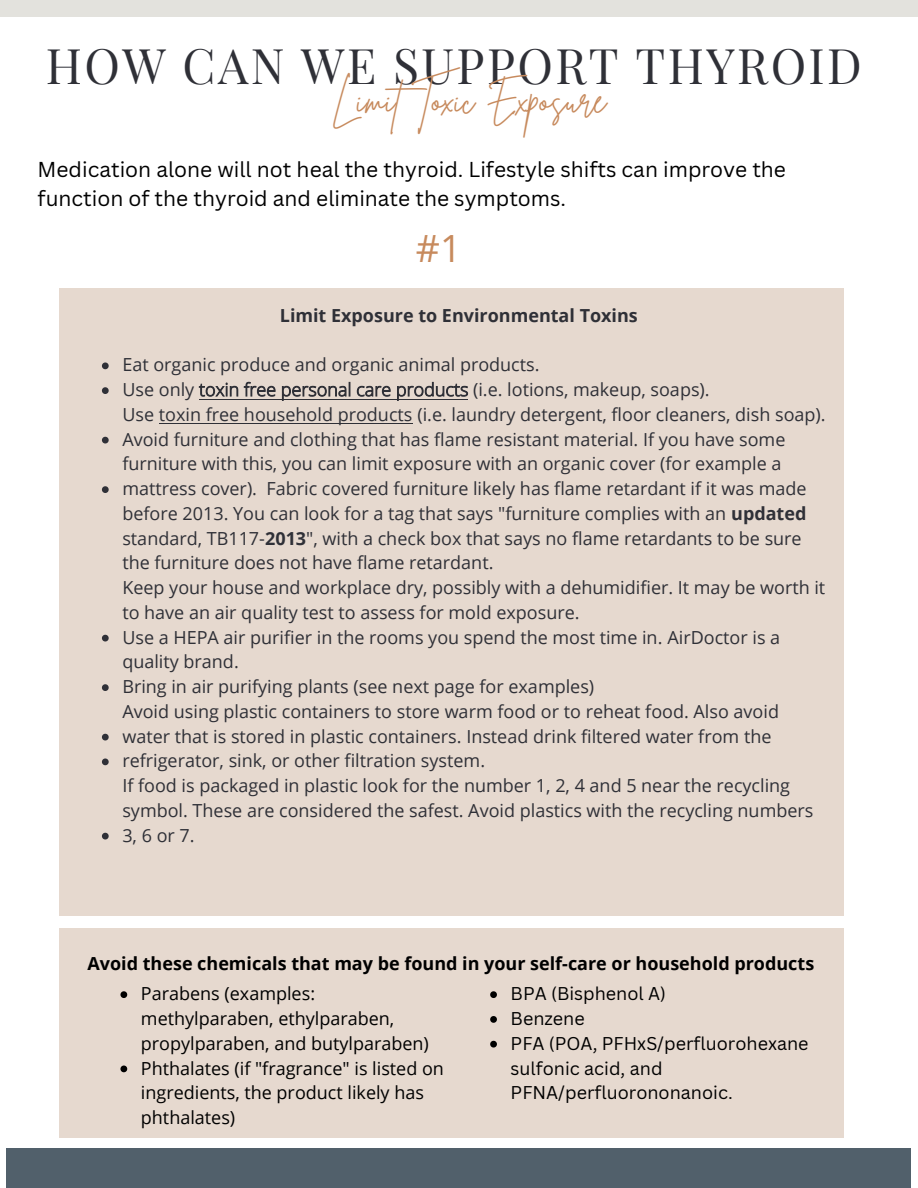
<style>
.page{position:relative;width:918px;height:1188px;background:#fff}
.page>*{position:absolute;margin:0;border:0;box-sizing:border-box;transform-origin:0 0}
.t1{font:48px "Playfair Display";letter-spacing:.05em;color:#2f3037}
.t2{font:37.5px "Brittany Signature";color:#c78a5d}
.t3{font:37.5px "Open Sans";color:#c78a5d}
.t4{font:21px/29.2px "Canva Sans";color:#000}
.t5{font:18px/24.8px "Open Sans";color:#2f3037}
.t6{font:18px/24.8px "Open Sans";color:#000}
.t7{font:18px/24.8px "Canva Sans";color:#000}
.t8{font:700 18px "Open Sans";color:#000}
.t9{font:700 18px "Open Sans";color:#2f3037}
.s1{font-weight:300}
.s2{font-weight:700}
</style>
<div class="page">
<div style="left:7px;top:1148px;width:904px;height:39px;background:#51606b"></div>
<div style="left:0;top:0;width:918px;height:17px;background:#e3e2dd"></div>
<div style="left:59px;top:288px;width:784px;height:627px;background:#e6d9cf"></div>
<svg style="left:102px;top:363px;width:7px;height:6px"></svg>
<svg style="left:102px;top:387px;width:7px;height:7px"></svg>
<svg style="left:102px;top:437px;width:7px;height:7px"></svg>
<svg style="left:102px;top:486px;width:7px;height:7px"></svg>
<svg style="left:102px;top:635px;width:7px;height:7px"></svg>
<svg style="left:102px;top:684px;width:7px;height:7px"></svg>
<svg style="left:102px;top:734px;width:7px;height:7px"></svg>
<svg style="left:102px;top:759px;width:7px;height:6px"></svg>
<svg style="left:102px;top:833px;width:7px;height:7px"></svg>
<div style="left:59px;top:928px;width:784px;height:210px;background:#e6d9cf"></div>
<svg style="left:120px;top:991px;width:7px;height:7px"></svg>
<svg style="left:120px;top:1066px;width:7px;height:6px"></svg>
<svg style="left:490px;top:991px;width:7px;height:7px"></svg>
<svg style="left:490px;top:1016px;width:7px;height:7px"></svg>
<svg style="left:490px;top:1041px;width:7px;height:7px"></svg>
<hr style="left:199px;top:399px;width:269px;height:1px;background:#2f3037">
<hr style="left:159px;top:423px;width:253px;height:1px;background:#2f3037">
<p class="t1" style="left:46px;top:32px;width:818px">HOW CAN WE SUPPORT THYROID</p>
<p class="t2" style="left:332px;top:75px;width:276px">LimitToxic Exposure</p>
<p class="t4" style="left:38px;top:154px;width:750px">Medication alone will not heal the thyroid. Lifestyle shifts can improve the function of the thyroid and eliminate the symptoms.</p>
<p class="t3" style="left:416px;top:222px;width:47px">#1</p>
<p class="t9" style="left:280px;top:303px;width:360px">Limit Exposure to Environmental Toxins</p>
<p class="t5" style="left:122px;top:352px;width:705px">Eat organic produce and organic animal products.<br>Use only <span class="s1">toxin free personal care products</span> (i.e. lotions, makeup, soaps).<br>Use toxin free household products (i.e. laundry detergent, floor cleaners, dish soap).<br>Avoid furniture and clothing that has flame resistant material. If you have some furniture with this, you can limit exposure with an organic cover (for example a mattress cover). Fabric covered furniture likely has flame retardant if it was made before 2013. You can look for a tag that says "furniture complies with an <span class="s2">updated </span>standard, TB117-<span class="s2">2013</span>", with a check box that says no flame retardants to be sure the furniture does not have flame retardant.<br>Keep your house and workplace dry, possibly with a dehumidifier. It may be worth it to have an air quality test to assess for mold exposure.<br>Use a HEPA air purifier in the rooms you spend the most time in. AirDoctor is a quality brand.<br>Bring in air purifying plants (see next page for examples)<br>Avoid using plastic containers to store warm food or to reheat food. Also avoid water that is stored in plastic containers. Instead drink filtered water from the refrigerator, sink, or other filtration system.<br>If food is packaged in plastic look for the number 1, 2, 4 and 5 near the recycling symbol. These are considered the safest. Avoid plastics with the recycling numbers 3, 6 or 7.</p>
<p class="t8" style="left:88px;top:951px;width:728px">Avoid these chemicals that may be found in your self-care or household products</p>
<p class="t6" style="left:141px;top:981px;width:289px">Parabens (examples: methylparaben, ethylparaben, propylparaben, and butylparaben)</p>
<p class="t6" style="left:141px;top:1055px;width:305px">Phthalates (if "fragrance" is listed on ingredients, the product likely has phthalates)</p>
<p class="t7" style="left:511px;top:981px;width:157px">BPA (Bisphenol A)</p>
<p class="t7" style="left:511px;top:1006px;width:76px">Benzene</p>
<p class="t7" style="left:511px;top:1030px;width:299px">PFA (POA, PFHxS/perfluorohexane sulfonic acid, and<br>PFNA/perfluorononanoic.</p>
</div>
